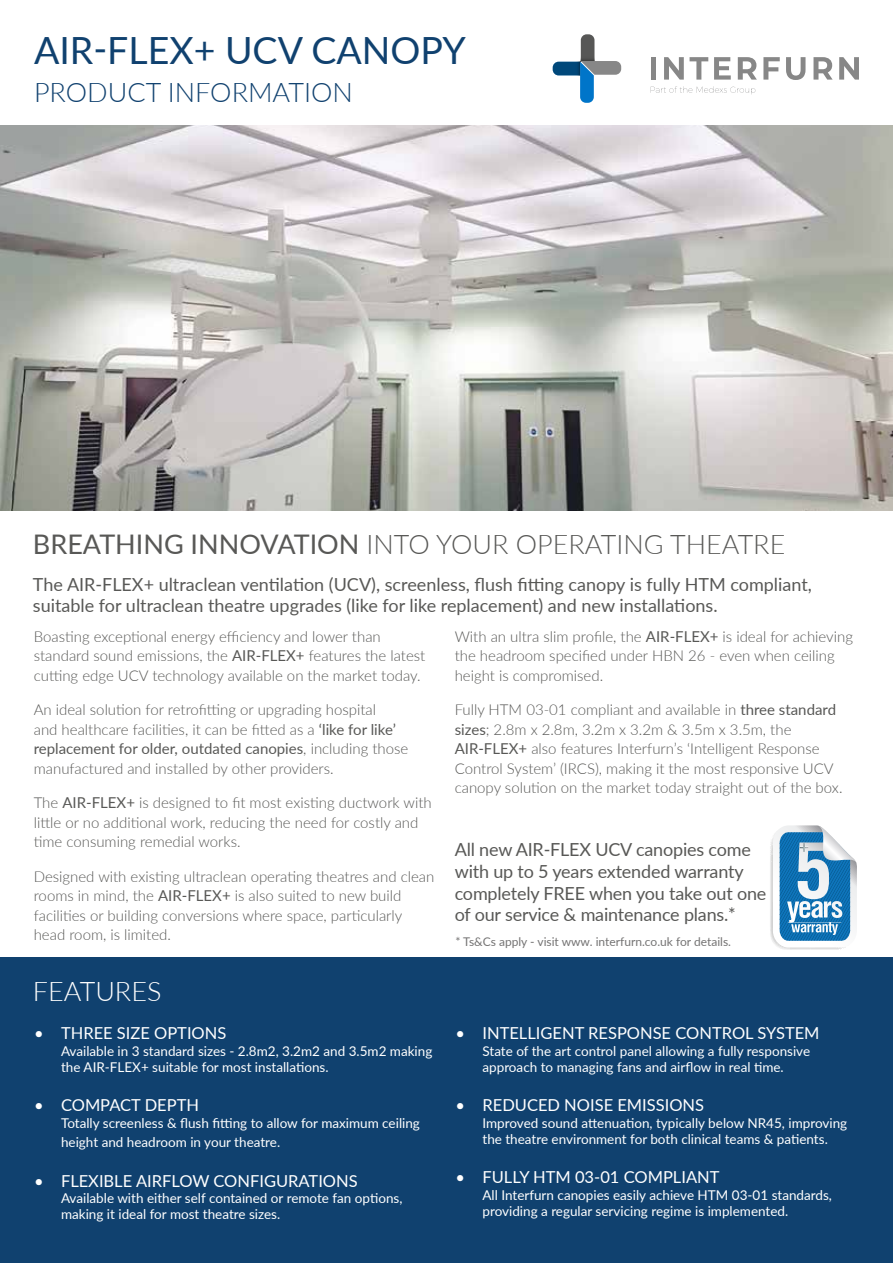
<style>
.page{position:relative;width:893px;height:1263px;background:#fff}
.page>*{position:absolute;margin:0;border:0;box-sizing:border-box;transform-origin:0 0}
.t1{font:37.5px "Lato";color:#10416f}
.t2{font:300 27px "Lato";color:#585856}
.t3{font:300 27px "Lato";color:#10416f}
.t4{font:300 27px "Lato";color:#fff}
.t5{font:18px/21.6px "Lato";letter-spacing:-.005em;color:#585856}
.t6{font:16.5px "Lato";color:#fff}
.t7{font:300 15px/19.5px "Lato";color:#585856}
.t8{font:13.5px/16.2px "Lato";color:#fff}
.t9{font:12px "Lato";color:#747373}
.s1{font-weight:400}
</style>
<div class="page">
<img style="left:0;top:125px;width:893px;height:385px">
<div style="left:651px;top:57px;width:5px;height:23px;background:#878787"></div>
<svg style="left:664px;top:57px;width:44px;height:23px"></svg>
<svg style="left:714px;top:57px;width:17px;height:23px"></svg>
<svg style="left:738px;top:57px;width:19px;height:23px"></svg>
<svg style="left:763px;top:57px;width:17px;height:23px"></svg>
<svg style="left:786px;top:57px;width:19px;height:23px"></svg>
<svg style="left:813px;top:57px;width:20px;height:23px"></svg>
<svg style="left:839px;top:57px;width:20px;height:23px"></svg>
<svg style="left:553px;top:34px;width:68px;height:69px"></svg>
<svg style="left:651px;top:86px;width:104px;height:8px"></svg>
<div style="left:0;top:958px;width:893px;height:305px;background:#10416f"></div>
<svg style="left:770px;top:825px;width:87px;height:125px"></svg>
<h1 class="t1" style="left:34px;top:24px;width:433px">AIR-FLEX+ UCV CANOPY</h1>
<h2 class="t3" style="left:34px;top:73px;width:320px">PRODUCT INFORMATION</h2>
<h2 class="t2" style="left:33px;top:526px;width:754px"><span class="s1">BREATHING INNOVATION</span> INTO YOUR OPERATING THEATRE</h2>
<p class="t5" style="left:33px;top:572px;width:780px">The AIR-FLEX+ ultraclean ventilation (UCV), screenless, flush fitting canopy is fully HTM compliant, suitable for ultraclean theatre upgrades (like for like replacement) and new installations.</p>
<p class="t7" style="left:34px;top:626px;width:393px">Boasting exceptional energy efficiency and lower than standard sound emissions, the <span class="s1">AIR-FLEX+</span> features the latest cutting edge UCV technology available on the market today.</p>
<p class="t7" style="left:34px;top:700px;width:376px">An ideal solution for retrofitting or upgrading hospital<br>and healthcare facilities, it can be fitted as a <span class="s1">‘like for like’ replacement for older, outdated canopies</span>, including those manufactured and installed by other providers.</p>
<p class="t7" style="left:34px;top:793px;width:399px">The <span class="s1">AIR-FLEX+</span> is designed to fit most existing ductwork with little or no additional work, reducing the need for costly and time consuming remedial works.</p>
<p class="t7" style="left:34px;top:866px;width:402px">Designed with existing ultraclean operating theatres and clean rooms in mind, the <span class="s1">AIR-FLEX+</span> is also suited to new build facilities or building conversions where space, particularly head room, is limited.</p>
<h2 class="t4" style="left:33px;top:972px;width:130px">FEATURES</h2>
<p class="t6" style="left:34px;top:1021px;width:194px">• THREE SIZE OPTIONS</p>
<p class="t8" style="left:61px;top:1042px;width:373px">Available in 3 standard sizes - 2.8m2, 3.2m2 and 3.5m2 making the AIR-FLEX+ suitable for most installations.</p>
<p class="t6" style="left:34px;top:1093px;width:167px">• COMPACT DEPTH</p>
<p class="t8" style="left:61px;top:1112px;width:360px;line-height:19.8px">Totally screenless &amp; flush fitting to allow for maximum ceiling height and headroom in your theatre.</p>
<p class="t6" style="left:34px;top:1169px;width:325px">• FLEXIBLE AIRFLOW CONFIGURATIONS</p>
<p class="t8" style="left:61px;top:1189px;width:343px">Available with either self contained or remote fan options, making it ideal for most theatre sizes.</p>
<p class="t7" style="left:455px;top:626px;width:400px">With an ultra slim profile, the <span class="s1">AIR-FLEX+</span> is ideal for achieving the headroom specified under HBN 26 - even when ceiling height is compromised.</p>
<p class="t7" style="left:455px;top:700px;width:389px">Fully HTM 03-01 compliant and available in <span class="s1">three standard sizes</span>; 2.8m x 2.8m, 3.2m x 3.2m &amp; 3.5m x 3.5m, the <span class="s1">AIR-FLEX+</span> also features Interfurn’s ‘Intelligent Response Control System’ (IRCS), making it the most responsive UCV canopy solution on the market today straight out of the box.</p>
<p class="t5" style="left:455px;top:838px;width:313px">All new AIR-FLEX UCV canopies come with up to 5 years extended warranty completely FREE when you take out one of our service &amp; maintenance plans.*</p>
<p class="t9" style="left:455px;top:933px;width:277px">* Ts&amp;Cs apply - visit www. interfurn.co.uk for details.</p>
<p class="t6" style="left:455px;top:1021px;width:366px">• INTELLIGENT RESPONSE CONTROL SYSTEM</p>
<p class="t8" style="left:482px;top:1042px;width:329px">State of the art control panel allowing a fully responsive approach to managing fans and airflow in real time.</p>
<p class="t6" style="left:455px;top:1093px;width:250px">• REDUCED NOISE EMISSIONS</p>
<p class="t8" style="left:482px;top:1114px;width:366px">Improved sound attenuation, typically below NR45, improving the theatre environment for both clinical teams &amp; patients.</p>
<p class="t6" style="left:455px;top:1165px;width:266px">• FULLY HTM 03-01 COMPLIANT</p>
<p class="t8" style="left:482px;top:1186px;width:351px">All Interfurn canopies easily achieve HTM 03-01 standards, providing a regular servicing regime is implemented.</p>
</div>
